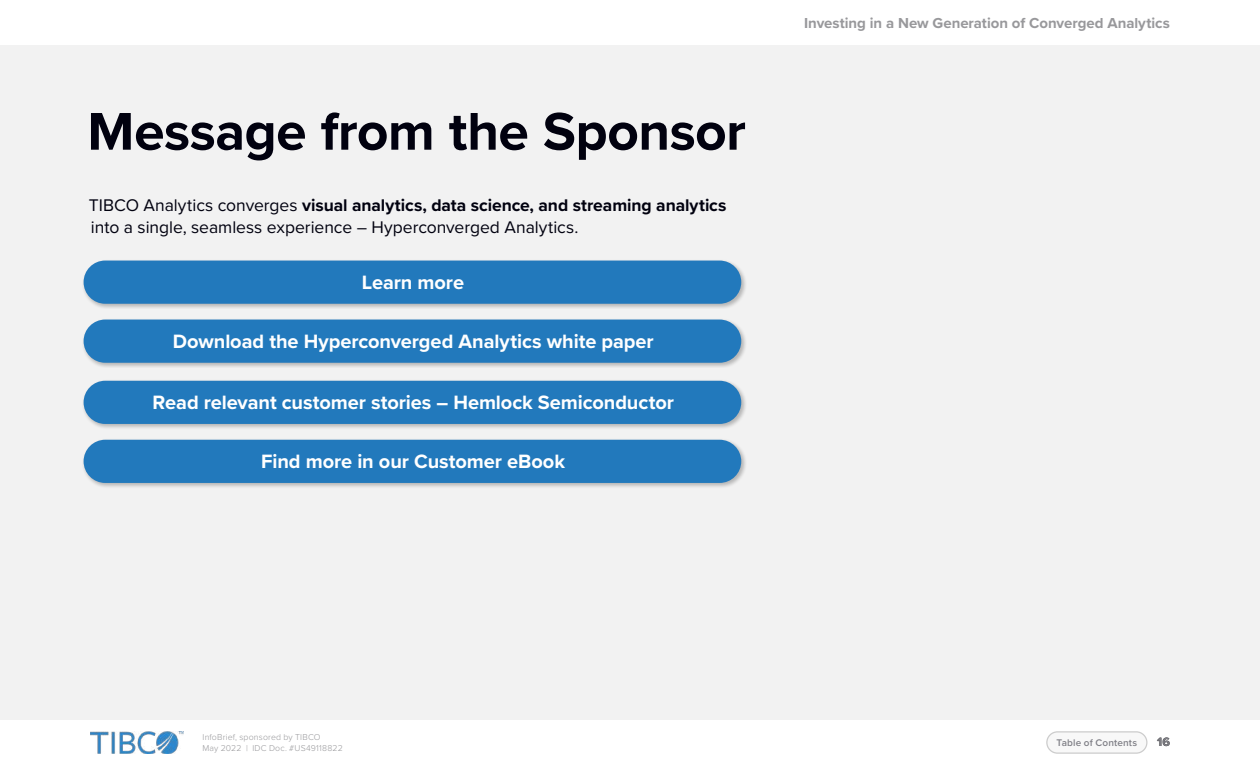
<style>
.page{position:relative;width:1260px;height:765px;background:#fff}
.page>*{position:absolute;margin:0;border:0;box-sizing:border-box;transform-origin:0 0}
.t1{font:700 55px "Proxima Nova";letter-spacing:-.01em;color:#01010f}
.t2{font:700 20px "Proxima Nova";letter-spacing:-.005em;color:#fff}
.t3{font:17.5px/22.5px "Proxima Nova";color:#01010f}
.t4{font:700 15px "Proxima Nova";color:#98989b}
.t5{font:700 12.5px "Proxima Nova";color:#000}
.t6{font:600 10px "Proxima Nova";letter-spacing:.015em;color:#808087}
.t7{font:300 8.75px/11.2px "Proxima Nova";letter-spacing:.02em;color:#98989b}
.s1{font-weight:700}
</style>
<div class="page">
<div style="left:0;top:45px;width:1260px;height:675px;background:#f2f2f2"></div>
<div style="left:1047px;top:732px;width:100px;height:21px;background:#f8f8f8;border-radius:11px"></div>
<div style="left:1046px;top:731px;width:102px;height:23px;border:1px solid #ccc;border-radius:11px"></div>
<div style="left:82px;top:259px;width:665px;height:50px;background:#000;opacity:.25"></div>
<div style="left:84px;top:261px;width:657px;height:43px;background:#2279bc;border-radius:22px"></div>
<div style="left:82px;top:379px;width:665px;height:51px;background:#000;opacity:.25"></div>
<div style="left:84px;top:381px;width:657px;height:43px;background:#2279bc;border-radius:22px"></div>
<div style="left:82px;top:318px;width:665px;height:50px;background:#000;opacity:.25"></div>
<div style="left:84px;top:320px;width:657px;height:43px;background:#2279bc;border-radius:22px"></div>
<div style="left:82px;top:438px;width:665px;height:51px;background:#000;opacity:.25"></div>
<div style="left:84px;top:440px;width:657px;height:43px;background:#2279bc;border-radius:22px"></div>
<img style="left:90px;top:731px;width:93px;height:23px">
<h1 class="t1" style="left:87px;top:90px;width:660px">Message from the Sponsor</h1>
<p class="t3" style="left:89px;top:193px;width:639px">TIBCO Analytics converges <span class="s1">visual analytics, data science, and streaming analytics </span>into a single, seamless experience – Hyperconverged Analytics.</p>
<p class="t2" style="left:362px;top:267px;width:104px">Learn more</p>
<p class="t2" style="left:173px;top:326px;width:482px">Download the Hyperconverged Analytics white paper</p>
<p class="t2" style="left:153px;top:387px;width:523px">Read relevant customer stories – Hemlock Semiconductor</p>
<p class="t2" style="left:261px;top:446px;width:305px">Find more in our Customer eBook</p>
<p class="t4" style="left:804px;top:12px;width:367px">Investing in a New Generation of Converged Analytics</p>
<p class="t7" style="left:202px;top:731px;width:142px">InfoBrief, sponsored by TIBCO<br>May 2022 | IDC Doc. #US49118822</p>
<p class="t6" style="left:1057px;top:735px;width:82px">Table of Contents</p>
<p class="t5" style="left:1157px;top:733px;width:14px">16</p>
</div>
